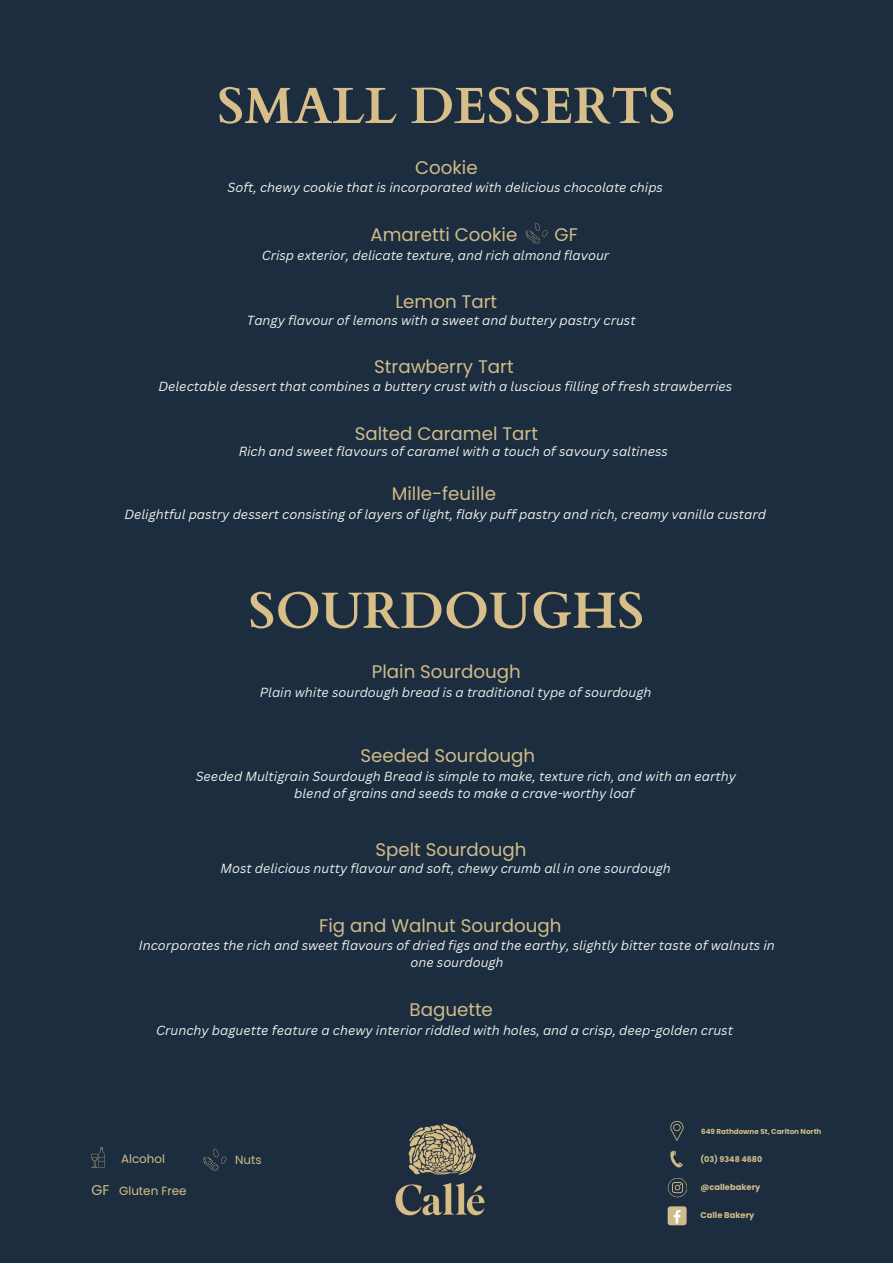
<style>
.page{position:relative;width:893px;height:1264px;background:#fff}
.page>*{position:absolute;margin:0;border:0;box-sizing:border-box;transform-origin:0 0}
.t1{font:700 51px "Cardo";color:#d8be88}
.t2{font:18.3px "Poppins";color:#d0bc8a}
.t3{font:14.1px "Poppins";color:#d0bc8a}
.t4{font:italic 12.9px/17.1px "Canva Sans";color:#f0f1f0;text-align:center}
.t5{font:11.85px "Poppins";color:#d0bc8a}
.t6{font:11.85px "Poppins";color:#d8be88}
.t7{font:700 8.4px "Poppins";color:#d0bc8a}
.t8{font:700 7.95px "Poppins";color:#d0bc8a}
.t9{font:700 7.2px "Poppins";color:#d0bc8a}
</style>
<div class="page">
<div style="left:0;top:0;width:892px;height:1262px;background:#1c2d3f"></div>
<img style="left:395px;top:1123px;width:90px;height:93px">
<svg style="left:525px;top:223px;width:22px;height:21px"></svg>
<svg style="left:91px;top:1147px;width:14px;height:20px"></svg>
<svg style="left:203px;top:1148px;width:23px;height:22px"></svg>
<svg style="left:670px;top:1120px;width:13px;height:20px"></svg>
<svg style="left:670px;top:1150px;width:12px;height:17px"></svg>
<svg style="left:667px;top:1177px;width:20px;height:19px"></svg>
<div style="left:667px;top:1206px;width:19px;height:19px;background:#d0bc8a;border-radius:3px"></div>
<svg style="left:673px;top:1210px;width:7px;height:13px"></svg>
<p class="t1" style="left:217px;top:72px;width:459px">SMALL DESSERTS</p>
<p class="t2" style="left:415px;top:154px;width:64px">Cookie</p>
<p class="t4" style="left:227px;top:179px;width:437px">Soft, chewy cookie that is incorporated with delicious chocolate chips</p>
<p class="t2" style="left:370px;top:222px;width:148px">Amaretti Cookie</p>
<p class="t4" style="left:262px;top:246px;width:349px">Crisp exterior, delicate texture, and rich almond flavour</p>
<p class="t2" style="left:395px;top:289px;width:103px">Lemon Tart</p>
<p class="t4" style="left:247px;top:311px;width:390px">Tangy flavour of lemons with a sweet and buttery pastry crust</p>
<p class="t2" style="left:374px;top:354px;width:141px">Strawberry Tart</p>
<p class="t4" style="left:158px;top:378px;width:575px">Delectable dessert that combines a buttery crust with a luscious filling of fresh strawberries</p>
<p class="t2" style="left:354px;top:421px;width:185px">Salted Caramel Tart</p>
<p class="t4" style="left:239px;top:443px;width:430px">Rich and sweet flavours of caramel with a touch of savoury saltiness</p>
<p class="t2" style="left:392px;top:480px;width:106px">Mille-feuille</p>
<p class="t4" style="left:124px;top:505px;width:643px">Delightful pastry dessert consisting of layers of light, flaky puff pastry and rich, creamy vanilla custard</p>
<p class="t2" style="left:554px;top:222px;width:25px">GF</p>
<p class="t1" style="left:248px;top:577px;width:397px">SOURDOUGHS</p>
<p class="t2" style="left:372px;top:659px;width:150px">Plain Sourdough</p>
<p class="t4" style="left:260px;top:683px;width:393px">Plain white sourdough bread is a traditional type of sourdough</p>
<p class="t2" style="left:360px;top:743px;width:176px">Seeded Sourdough</p>
<p class="t4" style="left:196px;top:767px;width:542px">Seeded Multigrain Sourdough Bread is simple to make, texture rich, and with an earthy blend of grains and seeds to make a crave-worthy loaf</p>
<p class="t2" style="left:375px;top:837px;width:152px">Spelt Sourdough</p>
<p class="t4" style="left:220px;top:859px;width:452px">Most delicious nutty flavour and soft, chewy crumb all in one sourdough</p>
<p class="t2" style="left:319px;top:912px;width:243px">Fig and Walnut Sourdough</p>
<p class="t4" style="left:139px;top:936px;width:637px">Incorporates the rich and sweet flavours of dried figs and the earthy, slightly bitter taste of walnuts in one sourdough</p>
<p class="t2" style="left:409px;top:996px;width:85px">Baguette</p>
<p class="t4" style="left:156px;top:1020px;width:578px">Crunchy baguette feature a chewy interior riddled with holes, and a crisp, deep-golden crust</p>
<p class="t5" style="left:121px;top:1150px;width:45px">Alcohol</p>
<p class="t5" style="left:235px;top:1150px;width:28px">Nuts</p>
<p class="t3" style="left:91px;top:1180px;width:20px">GF</p>
<p class="t6" style="left:119px;top:1182px;width:69px">Gluten Free</p>
<p class="t9" style="left:701px;top:1125px;width:122px">649 Rathdowne St, Carlton North</p>
<p class="t8" style="left:700px;top:1153px;width:63px">(03) 9348 4680</p>
<p class="t7" style="left:700px;top:1181px;width:62px">@callebakery</p>
<p class="t7" style="left:700px;top:1209px;width:56px">Calle Bakery</p>
</div>
